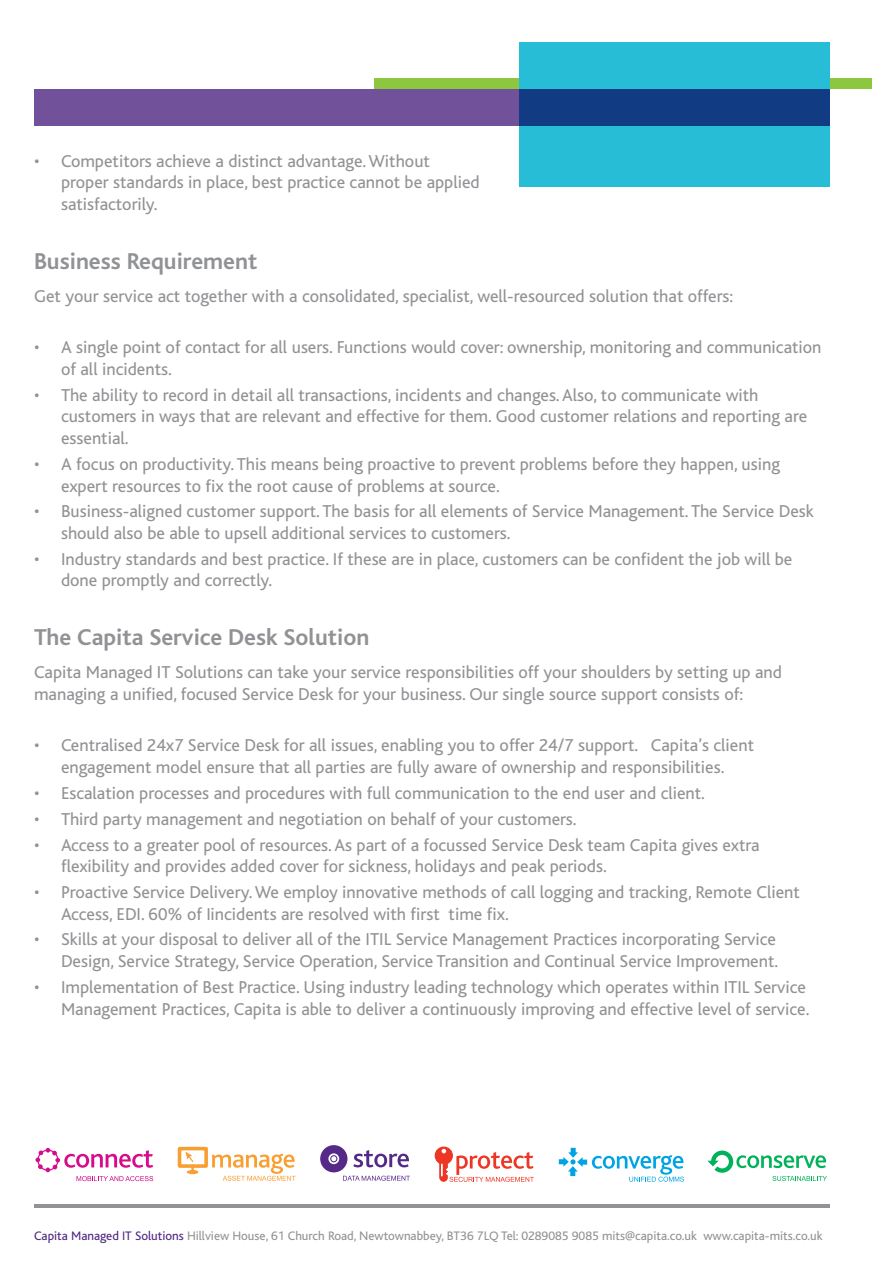
<style>
.page{position:relative;width:893px;height:1263px;background:#fff}
.page>*{position:absolute;margin:0;border:0;box-sizing:border-box;transform-origin:0 0}
.t1{font:700 24px "Bliss";color:#919295}
.t2{font:18px/21.6px "Bliss";color:#919295}
.t3{font:12.9px "Bliss";color:#919295}
.s1{color:#4f2683}
</style>
<div class="page">
<div style="left:374px;top:79px;width:498px;height:10px;background:#8dc73f"></div>
<hr style="left:34px;top:1204px;width:795px;height:4px;background:#919295">
<div style="left:519px;top:43px;width:310px;height:144px;background:#28bdd7"></div>
<svg style="left:34px;top:89px;width:795px;height:36px;background:#4c4891"></svg>
<svg style="left:35px;top:1148px;width:118px;height:33px"></svg>
<div style="left:178px;top:1147px;width:30px;height:21px;border:4px solid #f99e31"></div>
<svg style="left:187px;top:1170px;width:11px;height:4px"></svg>
<svg style="left:185px;top:1151px;width:9px;height:21px"></svg>
<svg style="left:212px;top:1154px;width:84px;height:27px"></svg>
<svg style="left:353px;top:1150px;width:56px;height:17px"></svg>
<div style="left:320px;top:1145px;width:27px;height:27px;background:#552988;border-radius:50%"></div>
<div style="left:328px;top:1153px;width:11px;height:11px;border:2px solid #fff;border-radius:50%"></div>
<svg style="left:331px;top:1156px;width:5px;height:5px"></svg>
<svg style="left:343px;top:1176px;width:67px;height:5px"></svg>
<div style="left:435px;top:1147px;width:17px;height:17px;background:#ee3624;border-radius:50%"></div>
<div style="left:435px;top:1146px;width:18px;height:19px;border:1px solid #ee3624;border-radius:50%"></div>
<svg style="left:439px;top:1149px;width:95px;height:33px"></svg>
<svg style="left:559px;top:1148px;width:125px;height:34px"></svg>
<svg style="left:707px;top:1150px;width:120px;height:31px"></svg>
<p class="t2" style="left:61px;top:150px;width:420px;text-indent:-27px">• Competitors achieve a distinct advantage. Without proper standards in place, best practice cannot be applied satisfactorily.</p>
<h1 class="t1" style="left:34px;top:249px;width:225px">Business Requirement</h1>
<p class="t2" style="left:34px;top:285px;width:701px">Get your service act together with a consolidated, specialist, well-resourced solution that offers:</p>
<p class="t2" style="left:61px;top:337px;width:762px;text-indent:-27px">• A single point of contact for all users. Functions would cover: ownership, monitoring and communication of all incidents.</p>
<p class="t2" style="left:61px;top:384px;width:748px;text-indent:-27px">• The ability to record in detail all transactions, incidents and changes. Also, to communicate with customers in ways that are relevant and effective for them. Good customer relations and reporting are essential.</p>
<p class="t2" style="left:61px;top:454px;width:721px;text-indent:-27px">• A focus on productivity. This means being proactive to prevent problems before they happen, using expert resources to fix the root cause of problems at source.</p>
<p class="t2" style="left:61px;top:501px;width:754px;text-indent:-27px">• Business-aligned customer support. The basis for all elements of Service Management. The Service Desk should also be able to upsell additional services to customers.</p>
<p class="t2" style="left:61px;top:548px;width:733px;text-indent:-27px">• Industry standards and best practice. If these are in place, customers can be confident the job will be done promptly and correctly.</p>
<h1 class="t1" style="left:34px;top:625px;width:337px">The Capita Service Desk Solution</h1>
<p class="t2" style="left:34px;top:662px;width:749px">Capita Managed IT Solutions can take your service responsibilities off your shoulders by setting up and managing a unified, focused Service Desk for your business. Our single source support consists of:</p>
<p class="t2" style="left:34px;top:735px;width:722px;text-align:center">• Centralised 24x7 Service Desk for all issues, enabling you to offer 24/7 support. Capita’s client engagement model ensure that all parties are fully aware of ownership and responsibilities.</p>
<p class="t2" style="left:34px;top:782px;width:672px">• Escalation processes and procedures with full communication to the end user and client.</p>
<p class="t2" style="left:34px;top:808px;width:544px">• Third party management and negotiation on behalf of your customers.</p>
<p class="t2" style="left:61px;top:834px;width:700px;text-indent:-27px">• Access to a greater pool of resources. As part of a focussed Service Desk team Capita gives extra flexibility and provides added cover for sickness, holidays and peak periods.</p>
<p class="t2" style="left:61px;top:882px;width:740px;text-indent:-27px">• Proactive Service Delivery. We employ innovative methods of call logging and tracking, Remote Client<br>Access, EDI. 60% of Iincidents are resolved with first time fix.</p>
<p class="t2" style="left:34px;top:929px;width:746px;text-align:right">• Skills at your disposal to deliver all of the ITIL Service Management Practices incorporating Service<br>Design, Service Strategy, Service Operation, Service Transition and Continual Service Improvement.</p>
<p class="t2" style="left:34px;top:976px;width:777px;text-align:right">• Implementation of Best Practice. Using industry leading technology which operates within ITIL Service<br>Management Practices, Capita is able to deliver a continuously improving and effective level of service.</p>
<p class="t3" style="left:34px;top:1229px;width:790px"><span class="s1">Capita Managed IT Solutions</span> Hillview House, 61 Church Road, Newtownabbey, BT36 7LQ Tel: 0289085 9085 mits@capita.co.uk www.capita-mits.co.uk</p>
</div>
